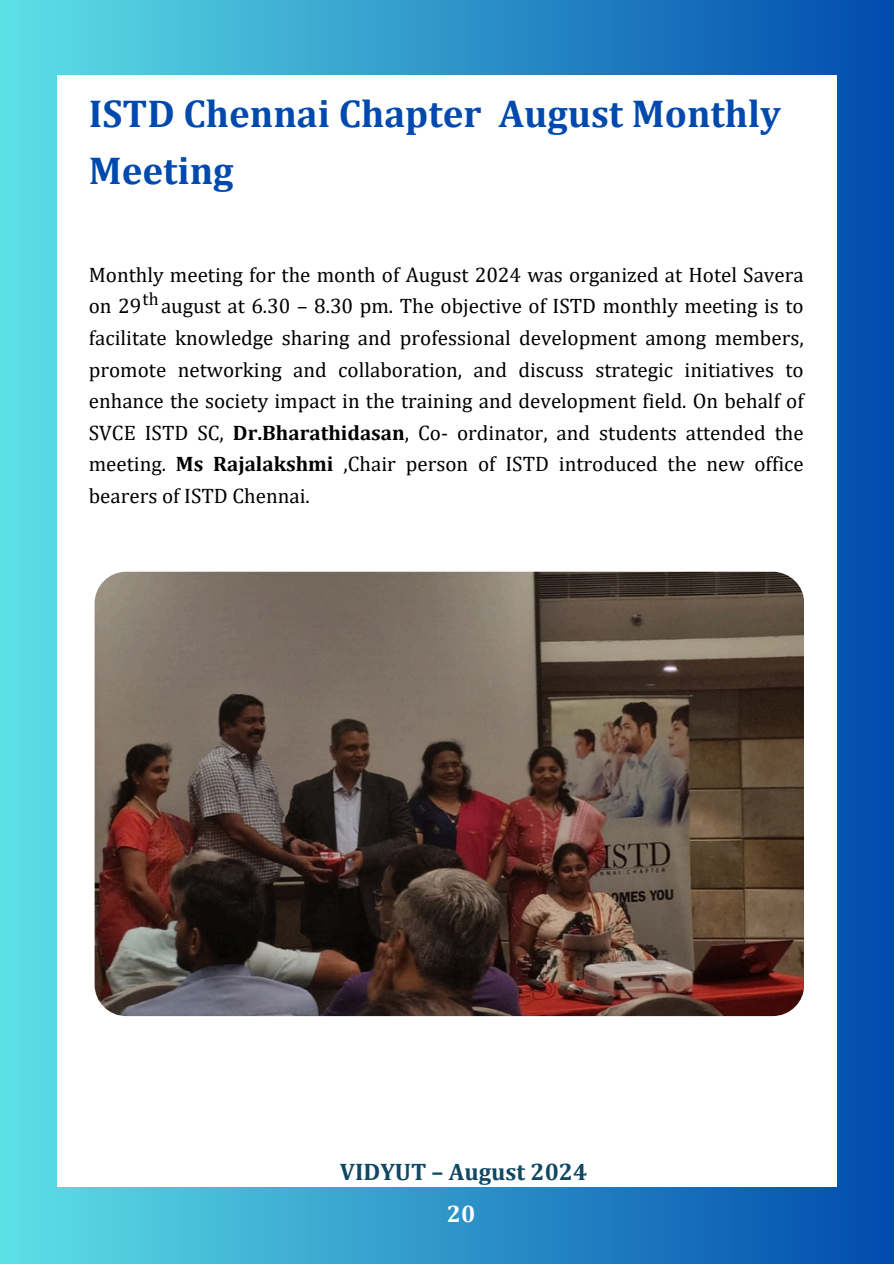
<style>
.page{position:relative;width:894px;height:1264px;background:#fff}
.page>*{position:absolute;margin:0;border:0;box-sizing:border-box;transform-origin:0 0}
.t1{font:700 39px/57.3px "Cambria";color:#004aad}
.t2{font:700 24px/41.7px "Cambria";color:#104864;text-align:center}
.t3{font:21px/31.5px "Cambria";color:#000;text-align:justify}
.t4{font:18px "Cambria";color:#000}
.s1{font-weight:700}
.s2{color:#fff}
</style>
<div class="page">
<div style="left:0;top:0;width:893px;height:1263px;background:linear-gradient(to right,#5ee0e6,#054eaf)"></div>
<div style="left:57px;top:75px;width:779px;height:1111px;background:#fff"></div>
<img style="left:95px;top:571px;width:708px;height:445px;border-radius:31px">
<h3 class="t1" style="left:89px;top:84px;width:693px">ISTD Chennai Chapter August Monthly<br>Meeting</h3>
<p class="t3" style="left:89px;top:258px;width:716px">Monthly meeting for the month of August 2024 was organized at Hotel Savera on 29 august at 6.30 – 8.30 pm. The objective of ISTD monthly meeting is to facilitate knowledge sharing and professional development among members, promote networking and collaboration, and discuss strategic initiatives to enhance the society impact in the training and development field. On behalf of SVCE ISTD SC, <span class="s1">Dr.Bharathidasan</span>, Co- ordinator, and students attended the meeting. <span class="s1">Ms Rajalakshmi</span> ,Chair person of ISTD introduced the new office bearers of ISTD Chennai.</p>
<h2 class="t4" style="left:142px;top:287px;width:18px">th</h2>
<p class="t2" style="left:340px;top:1150px;width:249px">VIDYUT – August 2024<br><span class="s2">20</span></p>
</div>
